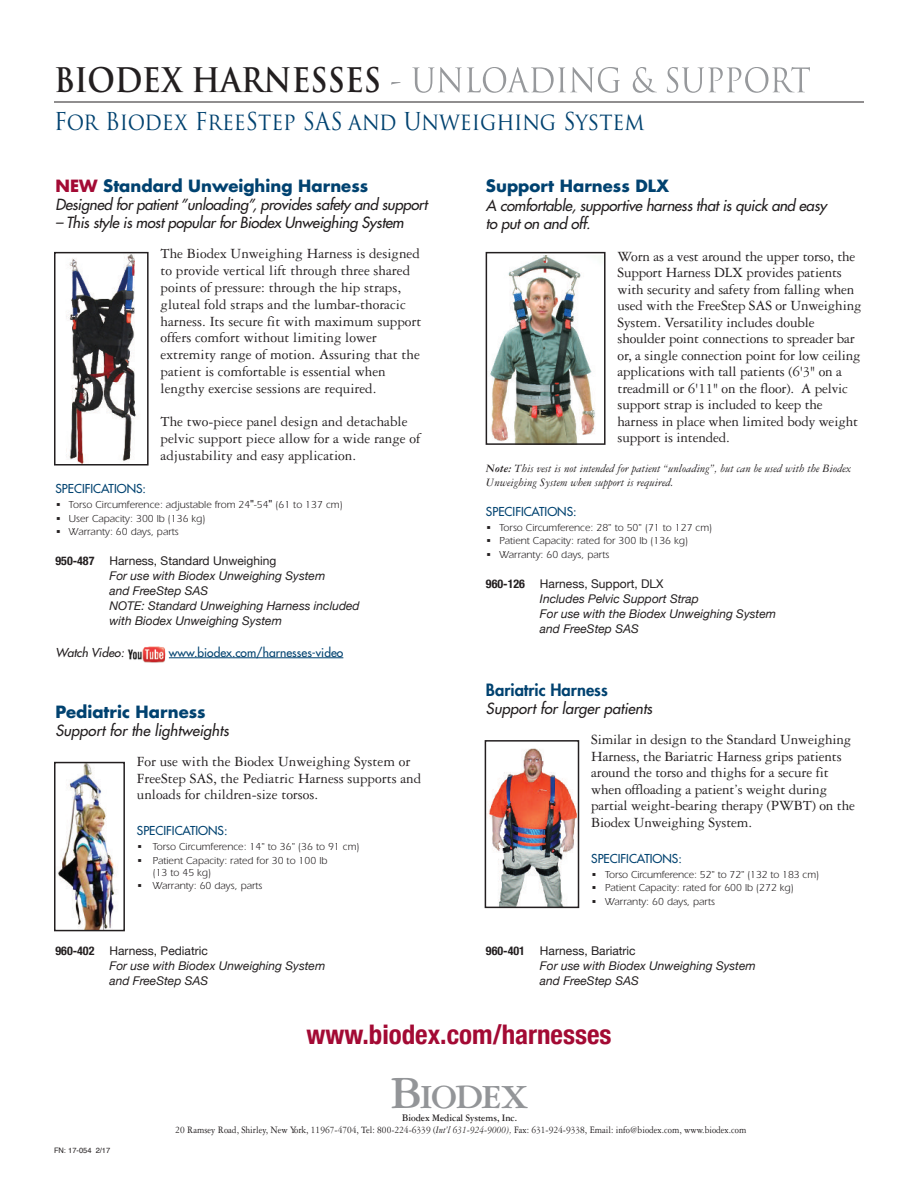
<style>
.page{position:relative;width:918px;height:1188px;background:#fff}
.page>*{position:absolute;margin:0;border:0;box-sizing:border-box;transform-origin:0 0}
.t1{font:700 48px "Garamond Three";color:#939598}
.t2{font:700 36px "Garamond Three";letter-spacing:-.05em;color:#939598}
.t3{font:700 33px "Trajan Pro";color:#231f20;scale:.9 1}
.t4{font:700 condensed 27px "Helvetica Neue";color:#a30a34}
.t5{font:24px "Trajan Pro";color:#004270;scale:.9 1}
.t6{font:700 16.5px "Futura Com";color:#004270}
.t7{font:800 16.5px "Futura Std";color:#004270}
.t8{font:15px/16.5px "Garamond Three";letter-spacing:-.01em;color:#231f20}
.t9{font:italic 500 15px/18px "Futura LT Pro";letter-spacing:-.02em;color:#231f20}
.t10{font:italic 500 15px "Futura LT Pro";color:#231f20}
.t11{font:italic 12px/15px "Helvetica Neue";color:#231f20}
.t12{font:italic 12px/13.5px "Garamond Three";color:#231f20}
.t13{font:500 12px "Futura LT Pro";color:#004270}
.t14{font:12px "Helvetica Neue";color:#231f20}
.t15{font:700 condensed 12px "Helvetica Neue";color:#231f20}
.t16{font:italic 500 12px "Futura LT Pro";color:#231f20}
.t17{font:10.5px/12px "Itc Eras";color:#231f20}
.t18{font:10.5px "Garamond Three";color:#231f20;scale:.9 1}
.t19{font:700 10.5px "Garamond Three";color:#231f20;scale:.9 1}
.t20{font:7.5px "Helvetica";color:#231f20}
.s1{color:#a30a34}
.s2{font-family:"Lucida Grande"}
.s3{font-weight:700}
.s4{font-style:italic}
</style>
<div class="page">
<svg style="left:391px;top:67px;width:138px;height:26px"></svg>
<hr style="left:54px;top:102px;width:810px;height:1px;background:#231f20">
<hr style="left:169px;top:657px;width:174px;height:1px;background:#004270">
<img style="left:490px;top:256px;width:112px;height:186px">
<div style="left:486px;top:252px;width:120px;height:193px;border:2px solid #231f20"></div>
<img style="left:57px;top:765px;width:60px;height:163px">
<div style="left:54px;top:762px;width:71px;height:169px;border:2px solid #231f20"></div>
<img style="left:66px;top:255px;width:71px;height:208px">
<div style="left:54px;top:252px;width:95px;height:214px;border:2px solid #231f20"></div>
<img style="left:488px;top:748px;width:88px;height:157px">
<div style="left:485px;top:740px;width:94px;height:168px;border:2px solid #231f20"></div>
<img style="left:128px;top:646px;width:38px;height:17px">
<h3 class="t3" style="left:54px;top:62px;width:365px">BIODEX HARNESSES</h3>
<h3 class="t5" style="left:54px;top:107px;width:658px">For Biodex FreeStep SAS and Unweighing System</h3>
<p class="t6" style="left:56px;top:178px;width:314px"><span class="s1">NEW</span> Standard Unweighing Harness</p>
<p class="t9" style="left:56px;top:195px;width:373px">Designed for patient ”unloading”, provides safety and support</p>
<p class="t9" style="left:55px;top:213px;width:350px">– This style is most popular for Biodex Unweighing System</p>
<p class="t8" style="left:161px;top:247px;width:262px">The Biodex Unweighing Harness is designed to provide vertical lift through three shared points of pressure: through the hip straps, gluteal fold straps and the lumbar-thoracic harness. Its secure fit with maximum support offers comfort without limiting lower extremity range of motion. Assuring that the patient is comfortable is essential when lengthy exercise sessions are required.</p>
<p class="t8" style="left:161px;top:415px;width:261px">The two-piece panel design and detachable pelvic support piece allow for a wide range of adjustability and easy application.</p>
<p class="t13" style="left:56px;top:480px;width:92px">SPECIFICATIONS:</p>
<p class="t17" style="left:56px;top:500px;width:289px">• Torso Circumference: adjustable from 24<span class="s2">"</span>-54<span class="s2">"</span> (61 to 137 cm)</p>
<p class="t17" style="left:55px;top:513px;width:151px">• User Capacity: 300 lb (136 kg)</p>
<p class="t17" style="left:55px;top:527px;width:125px">• Warranty: 60 days, parts</p>
<p class="t15" style="left:56px;top:554px;width:40px">950-487</p>
<p class="t14" style="left:110px;top:554px;width:168px">Harness, Standard Unweighing</p>
<p class="t11" style="left:110px;top:568px;width:252px">For use with Biodex Unweighing System<br>and FreeStep SAS<br>Note: Standard Unweighing Harness included with Biodex Unweighing System</p>
<p class="t16" style="left:56px;top:643px;width:70px">Watch Video:</p>
<p class="t13" style="left:169px;top:643px;width:176px">www.biodex.com/harnesses-video</p>
<p class="t6" style="left:56px;top:704px;width:152px">Pediatric Harness</p>
<p class="t10" style="left:56px;top:720px;width:175px">Support for the lightweights</p>
<p class="t8" style="left:137px;top:755px;width:286px">For use with the Biodex Unweighing System or<br>FreeStep SAS, the Pediatric Harness supports and unloads for children-size torsos.</p>
<p class="t13" style="left:137px;top:822px;width:92px">SPECIFICATIONS:</p>
<p class="t17" style="left:137px;top:842px;width:224px">• Torso Circumference: 14" to 36" (36 to 91 cm)</p>
<p class="t17" style="left:153px;top:856px;width:176px;text-indent:-16px">• Patient Capacity: rated for 30 to 100 lb (13 to 45 kg)</p>
<p class="t17" style="left:137px;top:881px;width:127px">• Warranty: 60 days, parts</p>
<p class="t15" style="left:56px;top:944px;width:40px">960-402</p>
<p class="t14" style="left:110px;top:944px;width:100px">Harness, Pediatric</p>
<p class="t11" style="left:110px;top:958px;width:217px">For use with Biodex Unweighing System and FreeStep SAS</p>
<p class="t6" style="left:486px;top:178px;width:185px">Support Harness DLX</p>
<p class="t9" style="left:486px;top:196px;width:342px">A comfortable, supportive harness that is quick and easy to put on and off.</p>
<p class="t8" style="left:618px;top:249px;width:245px">Worn as a vest around the upper torso, the Support Harness DLX provides patients with security and safety from falling when used with the FreeStep SAS or Unweighing System. Versatility includes double shoulder point connections to spreader bar or, a single connection point for low ceiling applications with tall patients (6'3" on a treadmill or 6'11" on the floor). A pelvic support strap is included to keep the harness in place when limited body weight support is intended.</p>
<p class="t12" style="left:486px;top:463px;width:367px"><span class="s3">Note:</span> This vest is not intended for patient “unloading”, but can be used with the Biodex<br>Unweighing System when support is required.</p>
<p class="t13" style="left:486px;top:502px;width:92px">SPECIFICATIONS:</p>
<p class="t17" style="left:486px;top:522px;width:228px">• Torso Circumference: 28" to 50" (71 to 127 cm)</p>
<p class="t17" style="left:486px;top:536px;width:204px">• Patient Capacity: rated for 300 lb (136 kg)</p>
<p class="t17" style="left:486px;top:549px;width:125px">• Warranty: 60 days, parts</p>
<p class="t15" style="left:486px;top:577px;width:40px">960-126</p>
<p class="t14" style="left:540px;top:577px;width:125px">Harness, Support, DLX</p>
<p class="t11" style="left:540px;top:591px;width:238px">Includes Pelvic Support Strap<br>For use with the Biodex Unweighing System and FreeStep SAS</p>
<p class="t7" style="left:486px;top:682px;width:123px">Bariatric Harness</p>
<p class="t10" style="left:486px;top:697px;width:168px">Support for larger patients</p>
<p class="t8" style="left:591px;top:733px;width:265px">Similar in design to the Standard Unweighing Harness, the Bariatric Harness grips patients around the torso and thighs for a secure fit when offloading a patient’s weight during partial weight-bearing therapy (PWBT) on the Biodex Unweighing System.</p>
<p class="t13" style="left:591px;top:849px;width:92px">SPECIFICATIONS:</p>
<p class="t17" style="left:591px;top:869px;width:229px">• Torso Circumference: 52" to 72" (132 to 183 cm)</p>
<p class="t17" style="left:591px;top:883px;width:204px">• Patient Capacity: rated for 600 lb (272 kg)</p>
<p class="t17" style="left:591px;top:896px;width:125px">• Warranty: 60 days, parts</p>
<p class="t15" style="left:486px;top:943px;width:40px">960-401</p>
<p class="t14" style="left:540px;top:943px;width:97px">Harness, Bariatric</p>
<p class="t11" style="left:540px;top:958px;width:217px">For use with Biodex Unweighing System and FreeStep SAS</p>
<h3 class="t4" style="left:306px;top:1018px;width:307px">www.biodex.com/harnesses</h3>
<p class="t20" style="left:54px;top:1147px;width:58px">FN: 17-054 2/17</p>
<h1 class="t1" style="left:390px;top:1077px;width:34px">B</h1>
<p class="t19" style="left:402px;top:1114px;width:129px">Biodex Medical Systems, Inc.</p>
<h2 class="t2" style="left:420px;top:1084px;width:111px">IODEX</h2>
<p class="t18" style="left:175px;top:1126px;width:636px">20 Ramsey Road, Shirley, New York, 11967-4704, Tel: 800-224-6339 (<span class="s4">Int’l 631-924-9000),</span> Fax: 631-924-9338, Email: info@biodex.com, www.biodex.com</p>
</div>
